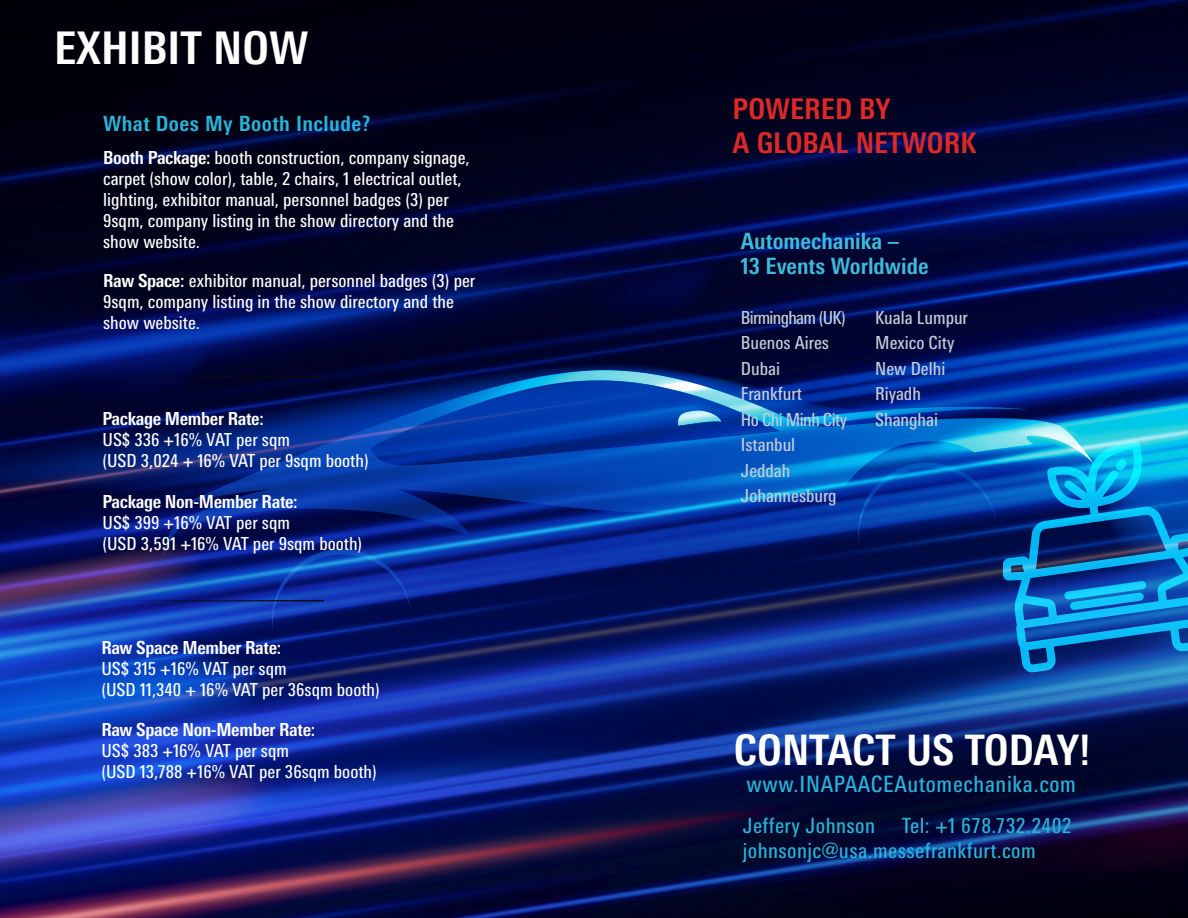
<style>
.page{position:relative;width:1188px;height:918px;background:#fff}
.page>*{position:absolute;margin:0;border:0;box-sizing:border-box;transform-origin:0 0}
.t1{font:700 condensed 45px "Messe Univers";color:#fff}
.t2{font:700 condensed 42px "Messe Univers";color:#fff}
.t3{font:700 condensed 28.5px/34.2px "Messe Univers";color:#dd2827}
.t4{font:700 condensed 22.5px/25.5px "Messe Univers";color:#3ebbd9}
.t5{font:condensed 22.5px "Messe Univers";letter-spacing:.03em;color:#28b5d9}
.t6{font:condensed 21px "Messe Univers";letter-spacing:.02em;color:#28b5d9}
.t7{font:700 condensed 21px "Messe Univers";letter-spacing:.02em;color:#28b5d9}
.t8{font:condensed 18px/21px "Messe Univers";color:#fff}
.t9{font:condensed 18px "Messe Univers";color:#c5cdd9}
.t10{font:700 condensed 18px "Messe Univers";letter-spacing:-.02em;color:#fff}
.t11{font:condensed 18px "Messe Univers";letter-spacing:-.04em;color:#c5cdd9}
.t12{font:condensed 18px "Messe Univers";letter-spacing:-.03em;color:#c5cdd9}
.s1{font-weight:700}
</style>
<div class="page">
<img style="left:0;top:0;width:1188px;height:918px">
<svg style="left:1002px;top:434px;width:186px;height:241px;background:#1071b7"></svg>
<hr style="left:114px;top:376px;width:210px;height:2px;background:#0c0e0c">
<hr style="left:114px;top:600px;width:210px;height:2px;background:#0c0e0c">
<p class="t1" style="left:54px;top:20px;width:256px">EXHIBIT NOW</p>
<p class="t7" style="left:103px;top:111px;width:269px">What Does My Booth Include?</p>
<p class="t8" style="left:103px;top:147px;width:368px"><span class="s1">Booth Package:</span> booth construction, company signage, carpet (show color), table, 2 chairs, 1 electrical outlet, lighting, exhibitor manual, personnel badges (3) per 9sqm, company listing in the show directory and the show website.</p>
<p class="t8" style="left:103px;top:270px;width:374px"><span class="s1">Raw Space:</span> exhibitor manual, personnel badges (3) per<br>9sqm, company listing in the show directory and the show website.</p>
<p class="t10" style="left:102px;top:407px;width:163px">Package Member Rate:</p>
<p class="t8" style="left:102px;top:428px;width:189px">US$ 336 +16% VAT per sqm</p>
<p class="t8" style="left:102px;top:449px;width:268px">(USD 3,024 + 16% VAT per 9sqm booth)</p>
<p class="t10" style="left:102px;top:490px;width:197px">Package Non-Member Rate:</p>
<p class="t8" style="left:102px;top:512px;width:189px">US$ 399 +16% VAT per sqm</p>
<p class="t8" style="left:102px;top:533px;width:261px">(USD 3,591 +16% VAT per 9sqm booth)</p>
<p class="t10" style="left:101px;top:637px;width:181px">Raw Space Member Rate:</p>
<p class="t8" style="left:101px;top:658px;width:187px">US$ 315 +16% VAT per sqm</p>
<p class="t8" style="left:101px;top:679px;width:280px">(USD 11,340 + 16% VAT per 36sqm booth)</p>
<p class="t10" style="left:101px;top:718px;width:215px">Raw Space Non-Member Rate:</p>
<p class="t8" style="left:101px;top:740px;width:189px">US$ 383 +16% VAT per sqm</p>
<p class="t8" style="left:101px;top:761px;width:277px">(USD 13,788 +16% VAT per 36sqm booth)</p>
<p class="t3" style="left:733px;top:91px;width:245px">POWERED BY<br>A GLOBAL NETWORK</p>
<p class="t4" style="left:741px;top:228px;width:189px">Automechanika –<br>13 Events Worldwide</p>
<p class="t11" style="left:741px;top:306px;width:106px">Birmingham (UK)</p>
<p class="t9" style="left:741px;top:331px;width:90px">Buenos Aires</p>
<p class="t9" style="left:741px;top:357px;width:41px">Dubai</p>
<p class="t9" style="left:741px;top:382px;width:62px">Frankfurt</p>
<p class="t12" style="left:741px;top:408px;width:108px">Ho Chi Minh City</p>
<p class="t9" style="left:741px;top:433px;width:56px">Istanbul</p>
<p class="t9" style="left:741px;top:459px;width:51px">Jeddah</p>
<p class="t9" style="left:741px;top:484px;width:97px">Johannesburg</p>
<p class="t9" style="left:875px;top:306px;width:94px">Kuala Lumpur</p>
<p class="t9" style="left:875px;top:331px;width:81px">Mexico City</p>
<p class="t9" style="left:875px;top:357px;width:72px">New Delhi</p>
<p class="t9" style="left:875px;top:382px;width:47px">Riyadh</p>
<p class="t9" style="left:875px;top:408px;width:64px">Shanghai</p>
<p class="t2" style="left:734px;top:724px;width:358px">CONTACT US TODAY!</p>
<p class="t5" style="left:746px;top:770px;width:331px">www.INAPAACEAutomechanika.com</p>
<p class="t6" style="left:743px;top:812px;width:134px">Jeffery Johnson</p>
<p class="t6" style="left:902px;top:812px;width:171px">Tel: +1 678.732.2402</p>
<p class="t6" style="left:743px;top:837px;width:295px">johnsonjc@usa.messefrankfurt.com</p>
</div>
